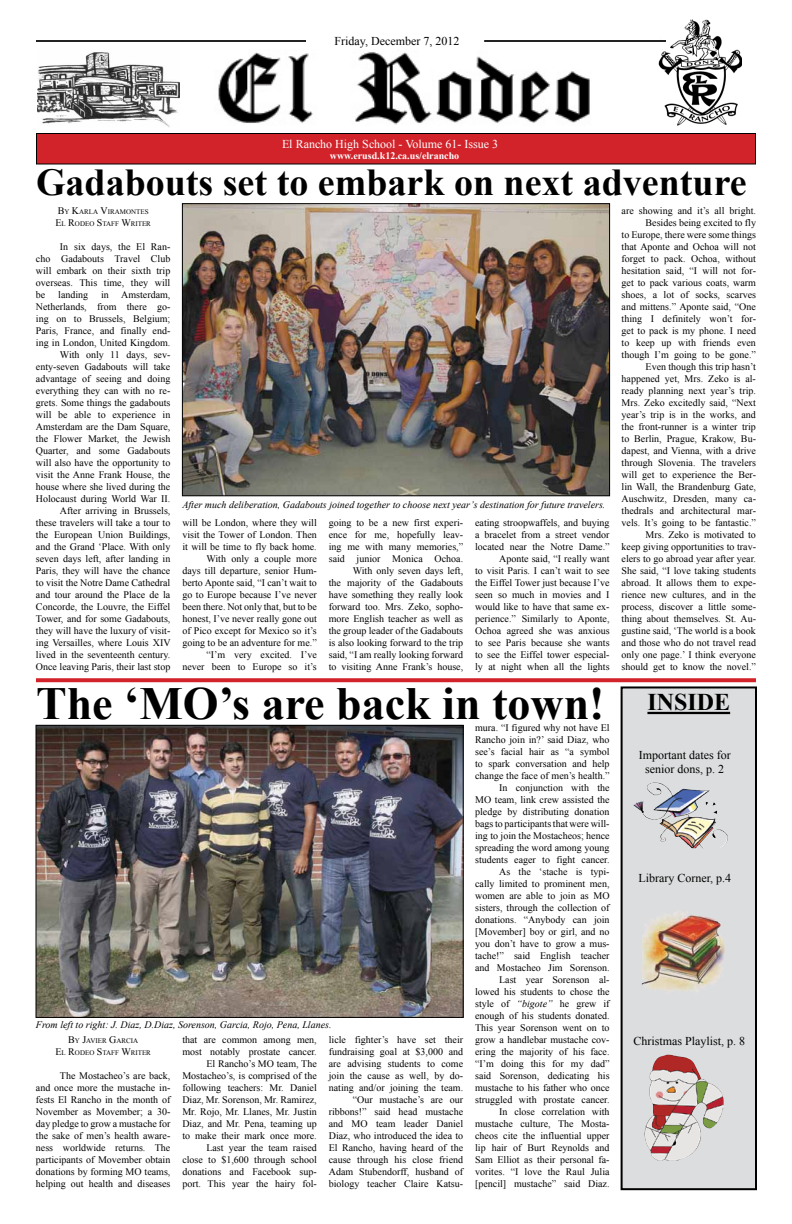
<style>
.page{position:relative;width:792px;height:1224px;background:#fff}
.page>*{position:absolute;margin:0;border:0;box-sizing:border-box;transform-origin:0 0}
.t1{font:700 46px "Times New Roman";color:#000}
.t2{font:700 38px "Times New Roman";color:#000}
.t3{font:700 24px "Times New Roman";color:#000}
.t4{font:12px/14.4px "Times New Roman";color:#000;text-align:center}
.t5{font:12px "Times New Roman";color:#fff}
.t6{font:10px/12px "Times New Roman";color:#000;text-align:right}
.t7{font:italic 10px "Times New Roman";color:#000}
.t8{font:700 10px "Times New Roman";color:#fff}
.t9{font:7px/12px "Times New Roman";color:#000;text-align:center}
.s1{font-size:10px}
.s2{font-style:italic}
</style>
<div class="page">
<div style="left:622px;top:687px;width:134px;height:502px;background:#dcddde"></div>
<div style="left:621px;top:686px;width:136px;height:504px;border:2px solid #000"></div>
<img style="left:37px;top:52px;width:142px;height:75px">
<img style="left:658px;top:19px;width:84px;height:107px">
<div style="left:36px;top:134px;width:720px;height:30px;background:#d2232a"></div>
<div style="left:36px;top:133px;width:720px;height:31px;border:1px solid #000"></div>
<img style="left:218px;top:52px;width:372px;height:73px">
<hr style="left:36px;top:40px;width:270px;height:1px;background:#000">
<hr style="left:36px;top:41px;width:270px;height:1px;background:#000">
<hr style="left:484px;top:40px;width:182px;height:1px;background:#000">
<hr style="left:484px;top:41px;width:182px;height:1px;background:#000">
<svg style="left:36px;top:678px;width:720px;height:4px;background:#d42f35"></svg>
<img style="left:38px;top:727px;width:424px;height:289px">
<div style="left:36px;top:725px;width:428px;height:293px;border:1px solid #000"></div>
<img style="left:184px;top:205px;width:424px;height:289px">
<div style="left:182px;top:203px;width:428px;height:293px;border:1px solid #000"></div>
<hr style="left:647px;top:712px;width:83px;height:2px;background:#000">
<img style="left:634px;top:783px;width:76px;height:37px">
<img style="left:666px;top:912px;width:12px;height:6px">
<img style="left:645px;top:1055px;width:79px;height:106px">
<p class="t4" style="left:335px;top:34px;width:126px">Friday, December 7, 2012</p>
<p class="t5" style="left:282px;top:136px;width:218px">El Rancho High School - Volume 61- Issue 3</p>
<p class="t8" style="left:330px;top:149px;width:131px">www.erusd.k12.ca.us/elrancho</p>
<h2 class="t2" style="left:36px;top:156px;width:712px">Gadabouts set to embark on next adventure</h2>
<p class="t9" style="left:55px;top:206px;width:97px"><span class="s1">B</span>Y <span class="s1">K</span>ARLA <span class="s1">V</span>IRAMONTES<br><span class="s1">E</span>L <span class="s1">R</span>ODEO <span class="s1">S</span>TAFF <span class="s1">W</span>RITER</p>
<p class="t6" style="left:36px;top:241px;width:136px;text-align:justify;text-indent:24px">In six days, the El Ran&shy;cho Gadabouts Travel Club will embark on their sixth trip overseas. This time, they will be</p>
<p class="t6" style="left:36px;top:289px;width:136px">in Amsterdam,<br>Netherlands, from there go&shy;ing on to Brussels, Belgium;<br>Paris, France, and finally end&shy;ing in London, United Kingdom.<br>With only 11 days, sev&shy;enty-seven Gadabouts will take advantage of seeing and doing everything they can with no re&shy;grets. Some things the gadabouts will be able to experience in<br>Amsterdam are the Dam Square, the Flower Market, the Jewish<br>Quarter, and some Gadabouts will also have the opportunity to visit the Anne Frank House, the house where she lived during the<br>Holocaust during World War II.<br>After arriving in Brussels,<br>these travelers will take a tour to the European Union Buildings, and the Grand ‘Place. With only seven days left, after landing in<br>Paris, they will have the chance to visit the Notre Dame Cathedral and tour around the Place de la<br>Concorde, the Louvre, the Eiffel<br>Tower, and for some Gadabouts, they will have the luxury of visit&shy;ing Versailles, where Louis XIV lived in the seventeenth century.<br>Once leaving Paris, their last stop</p>
<p class="t6" style="left:58px;top:289px;width:31px">landing</p>
<p class="t7" style="left:182px;top:497px;width:424px">After much deliberation, Gadabouts joined together to choose next year’s destination for future travelers.</p>
<p class="t6" style="left:182px;top:516px;width:136px">will be London, where they will visit the Tower of London. Then it will be time to fly back home.<br>With only a couple more<br>days till departure, senior Hum&shy;berto Aponte said, “I can’t wait to go to Europe because I’ve never been there. Not only that, but to be honest, I’ve never really gone out of Pico except for Mexico so it’s going to be an adventure for me.” “I’m very excited. I’ve never been to Europe so it’s</p>
<p class="t6" style="left:329px;top:516px;width:136px">going to be a new first experi&shy;ence for me, hopefully leav&shy;ing me with many memories,” said junior Monica Ochoa.<br>With only seven days left,<br>the majority of the Gadabouts have something they really look forward too. Mrs. Zeko, sopho&shy;more English teacher as well as the group leader of the Gadabouts is also looking forward to the trip said, “I am really looking forward to visiting Anne Frank’s house,</p>
<p class="t6" style="left:475px;top:516px;width:136px">eating stroopwaffels, and buying a bracelet from a street vendor located near the Notre Dame.”<br>Aponte said, “I really want<br>to visit Paris. I can’t wait to see the Eiffel Tower just because I’ve seen so much in movies and I would like to have that same ex&shy;perience.” Similarly to Aponte,<br>Ochoa agreed she was anxious to see Paris because she wants to see the Eiffel tower especial&shy;ly at night when all the lights</p>
<h1 class="t1" style="left:36px;top:671px;width:570px">The ‘MO’s are back in town!</h1>
<p class="t6" style="left:475px;top:722px;width:136px">mura. “I figured why not have El<br>Rancho join in?’ said Diaz, who see’s facial hair as “a symbol to spark conversation and help change the face of men’s health.”<br>In conjunction with the<br>MO team, link crew assisted the pledge by distributing donation bags to participants that were will&shy;ing to join the Mostacheos; hence spreading the word among young students eager to fight cancer.<br>As the ‘stache is typi-<br>cally limited to prominent men, women are able to join as MO sisters, through the collection of donations. “Anybody can join [Movember] boy or girl, and no you don’t have to grow a mus&shy;tache!” said English teacher and Mostacheo Jim Sorenson.<br>Last year Sorenson al&shy;lowed his students to chose the style of <span class="s2">“bigote”</span> he grew if enough of his students donated.<br>This year Sorenson went on to grow a handlebar mustache cov&shy;ering the majority of his face. “I’m doing this for my dad” said Sorenson, dedicating his mustache to his father who once struggled with prostate cancer.<br>In close correlation with mustache culture, The Mosta&shy;cheos cite the influential upper lip hair of Burt Reynolds and<br>Sam Elliot as their personal fa&shy;vorites. “I love the Raul Julia [pencil] mustache” said Diaz.</p>
<p class="t7" style="left:36px;top:1018px;width:297px">From left to right: J. Diaz, D.Diaz, Sorenson, Garcia, Rojo, Pena, Llanes.</p>
<p class="t6" style="left:182px;top:1034px;width:136px">that are common among men, most notably prostate cancer.<br>El Rancho’s MO team, The<br>Mostacheo’s, is comprised of the following teachers: Mr. Daniel<br>Diaz, Mr. Sorenson, Mr. Ramirez,<br>Mr. Rojo, Mr. Llanes, Mr. Justin<br>Diaz, and Mr. Pena, teaming up to make their mark once more.<br>Last year the team raised<br>close to $1,600 through school donations and Facebook sup&shy;port. This year the hairy fol-</p>
<p class="t6" style="left:329px;top:1034px;width:136px">licle fighter’s have set their fundraising goal at $3,000 and are advising students to come join the cause as well, by do&shy;nating and/or joining the team. “Our mustache’s are our ribbons!” said head mustache and MO team leader Daniel<br>Diaz, who introduced the idea to<br>El Rancho, having heard of the cause through his close friend<br>Adam Stubendorff, husband of biology teacher Claire Katsu-</p>
<p class="t9" style="left:55px;top:1035px;width:97px"><span class="s1">B</span>Y <span class="s1">J</span>AVIER <span class="s1">G</span>ARCIA<br><span class="s1">E</span>L <span class="s1">R</span>ODEO <span class="s1">S</span>TAFF <span class="s1">W</span>RITER</p>
<p class="t6" style="left:36px;top:1070px;width:136px;text-align:justify;text-indent:24px">The Mostacheo’s are back, and once more the mustache in&shy;fests El Rancho in the month of November as Movember; a 30- day pledge to grow a mustache for the sake of men’s health aware&shy;ness worldwide returns. The participants of Movember obtain donations by forming MO teams, helping out health and diseases</p>
<p class="t6" style="left:622px;top:204px;width:136px">are showing and it’s all bright.<br>Besides being excited to fly<br>to Europe, there were some things that Aponte and Ochoa will not forget to pack. Ochoa, without hesitation said, “I will not for&shy;get to pack various coats, warm shoes, a lot of socks, scarves and mittens.” Aponte said, “One thing I definitely won’t for&shy;get to pack is my phone. I need to keep up with friends even though I’m going to be gone.”<br>Even though this trip hasn’t happened yet, Mrs. Zeko is al&shy;ready planning next year’s trip.<br>Mrs. Zeko excitedly said, “Next year’s trip is in the works, and the front-runner is a winter trip to Berlin, Prague, Krakow, Bu&shy;dapest, and Vienna, with a drive through Slovenia. The travelers will get to experience the Ber&shy;lin Wall, the Brandenburg Gate,<br>Auschwitz, Dresden, many ca&shy;thedrals and architectural mar&shy;vels. It’s going to be fantastic.”<br>Mrs. Zeko is motivated to<br>keep giving opportunities to trav&shy;elers to go abroad year after year.<br>She said, “I love taking students abroad. It allows them to expe&shy;rience new cultures, and in the process, discover a little some&shy;thing about themselves. St. Au&shy;gustine said, ‘The world is a book and those who do not travel read only one page.’ I think everyone should get to know the novel.”</p>
<h3 class="t3" style="left:647px;top:686px;width:84px">INSIDE</h3>
<p class="t4" style="left:639px;top:747px;width:93px">Important dates for senior dons, p. 2</p>
<p class="t4" style="left:638px;top:870px;width:94px">Library Corner, p.4</p>
<p class="t4" style="left:634px;top:1033px;width:113px">Christmas Playlist, p. 8</p>
</div>
